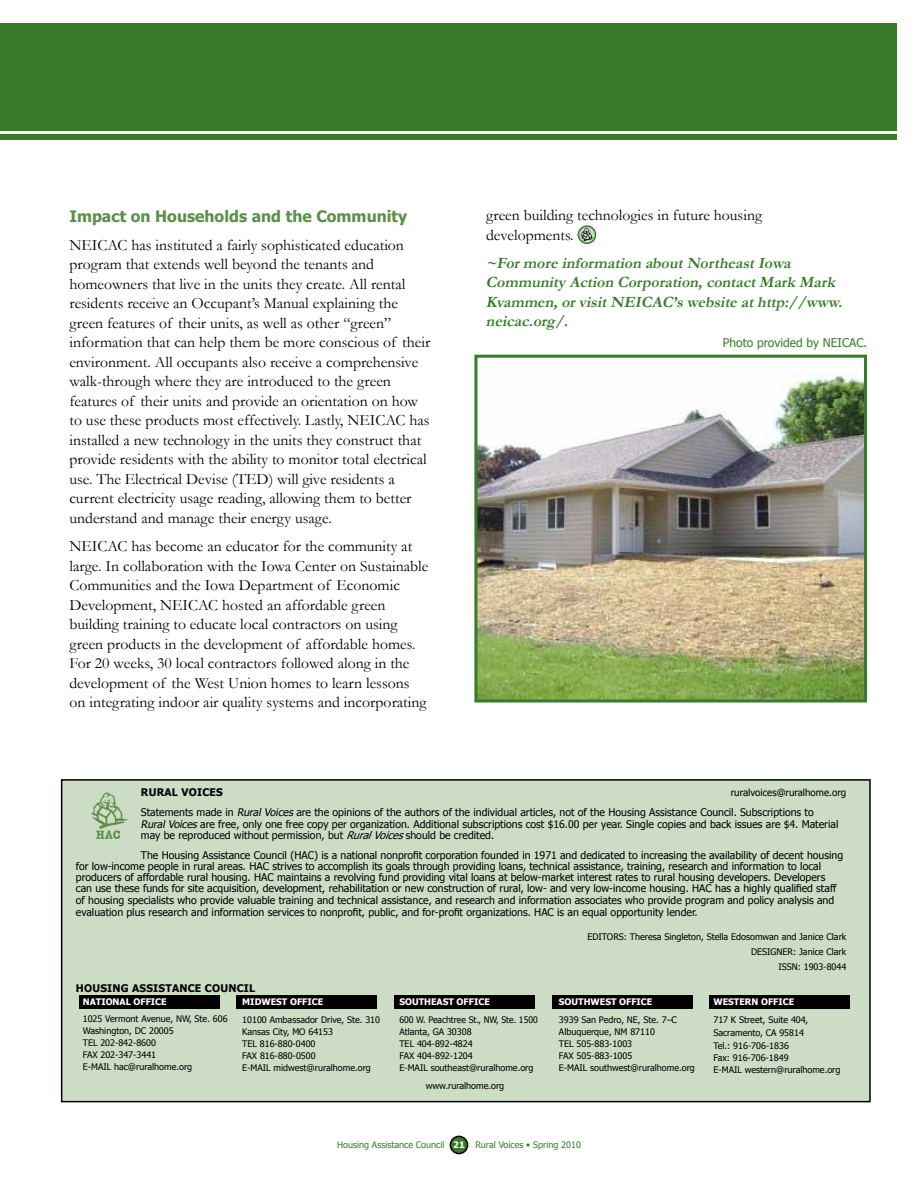
<style>
.page{position:relative;width:918px;height:1188px;background:#fff}
.page>*{position:absolute;margin:0;border:0;box-sizing:border-box;transform-origin:0 0}
.t1{font:15.75px/19.5px "Garamond";color:#000}
.t2{font:italic 700 15.75px/19.5px "Garamond";color:#387c2b}
.t3{font:700 15.75px "Tahoma";color:#5c8f48}
.t4{font:12px "Tahoma";color:#387c2b}
.t5{font:10.5px/11.2px "Tahoma";color:#000}
.t6{font:700 10.5px "Tahoma";color:#000}
.t7{font:9.75px "Tahoma";color:#000}
.t8{font:9px/12px "Tahoma";color:#000}
.t9{font:9px/12px "Tahoma";color:#000;scale:.96 1}
.t10{font:700 9px "Tahoma";color:#fff}
.t11{font:9px "Tahoma";color:#387c2b}
.s1{font-style:italic}
.s2{font-weight:700;color:#fff}
</style>
<div class="page">
<div style="left:450px;top:1136px;width:18px;height:18px;background:#387c2b;border-radius:50%"></div>
<div style="left:450px;top:1136px;width:18px;height:18px;border:2px solid #000;border-radius:50%"></div>
<div style="left:0;top:23px;width:896px;height:108px;background:#387c2b"></div>
<div style="left:0;top:134px;width:896px;height:6px;background:#387c2b"></div>
<div style="left:62px;top:780px;width:808px;height:322px;background:#ccdcc5"></div>
<div style="left:61px;top:779px;width:810px;height:323px;border:2px solid #000"></div>
<img style="left:91px;top:792px;width:37px;height:47px">
<div style="left:79px;top:995px;width:141px;height:14px;background:#000"></div>
<div style="left:237px;top:995px;width:140px;height:14px;background:#000"></div>
<div style="left:394px;top:995px;width:141px;height:14px;background:#000"></div>
<div style="left:552px;top:995px;width:140px;height:14px;background:#000"></div>
<div style="left:709px;top:995px;width:141px;height:14px;background:#000"></div>
<img style="left:478px;top:372px;width:385px;height:327px">
<div style="left:474px;top:355px;width:393px;height:348px;border:3px solid #387c2b"></div>
<img style="left:581px;top:228px;width:12px;height:13px">
<div style="left:578px;top:225px;width:18px;height:19px;border:2px solid #387c2b;border-radius:50%"></div>
<p class="t3" style="left:69px;top:205px;width:339px">IMPACT ON HOUSEHOLDS AND THE COMMUNITY</p>
<p class="t1" style="left:69px;top:235px;width:362px">NEICAC has instituted a fairly sophisticated education program that extends well beyond the tenants and homeowners that live in the units they create. All rental residents receive an Occupant’s Manual explaining the green features of their units, as well as other “green” information that can help them be more conscious of their environment. All occupants also receive a comprehensive walk-through where they are introduced to the green features of their units and provide an orientation on how to use these products most effectively. Lastly, NEICAC has installed a new technology in the units they construct that provide residents with the ability to monitor total electrical use. The Electrical Devise (TED) will give residents a current electricity usage reading, allowing them to better understand and manage their energy usage.</p>
<p class="t1" style="left:69px;top:536px;width:360px">NEICAC has become an educator for the community at large. In collaboration with the Iowa Center on Sustainable Communities and the Iowa Department of Economic Development, NEICAC hosted an affordable green building training to educate local contractors on using green products in the development of affordable homes.<br>For 20 weeks, 30 local contractors followed along in the development of the West Union homes to learn lessons on integrating indoor air quality systems and incorporating</p>
<p class="t1" style="left:486px;top:205px;width:278px">green building technologies in future housing developments.</p>
<p class="t2" style="left:486px;top:253px;width:362px">~Formore information aboutNortheastIowa Community Action Corporation,contactMark Mark Kvammen,orvisitNEICAC’swebsite athttp://www. neicac.org/.</p>
<p class="t4" style="left:723px;top:334px;width:146px">Photo provided by NEICAC.</p>
<p class="t6" style="left:141px;top:785px;width:16px">RURAL</p>
<p class="t6" style="left:181px;top:785px;width:8px">VOICES</p>
<p class="t7" style="left:731px;top:786px;width:117px">ruralvoices@ruralhome.org</p>
<p class="t5" style="left:141px;top:806px;width:699px">Statements made in <span class="s1">Rural Voices</span>are the opinions of the authors of the individual articles, not of the Housing Assistance Council. Subscriptions to<br><span class="s1">Rural Voices</span> are free, only one free copy per organization. Additional subscriptions cost $16.00 per year. Single copies and back issues are $4. Material may be reproduced without permission, but <span class="s1">RuralVoices</span>should be credited.</p>
<p class="t5" style="left:76px;top:849px;width:769px;text-indent:65px">The Housing Assistance Council (HAC) is a national nonprofit corporation founded in 1971 and dedicated to increasing the availability of decent housing for low-income people in rural areas. HAC strives to accomplish its goals through providing loans, technical assistance, training, research and information to local producers of affordable rural housing. HAC maintains a revolving fund providing vital loans at below-market interest rates to rural housing developers. Developers can use these funds for site acquisition, development, rehabilitation or new construction of rural, low- and very low-income housing. HAC has a highly qualified staff of housing specialists who provide valuable training and technical assistance, and research and information associates who provide program and policy analysis and</p>
<p class="t5" style="left:76px;top:906px;width:623px">evaluation plus research and information services to nonprofit, public, and for-profit organizations. HAC is an equal opportunity lender.</p>
<p class="t8" style="left:587px;top:929px;width:260px;line-height:15px;text-align:right">Editors: Theresa Singleton, Stella Edosomwan and Janice Clark<br>DESIGNER: Janice Clark<br>ISSN: 1903-8044</p>
<p class="t6" style="left:76px;top:981px;width:17px">HOUSING</p>
<p class="t6" style="left:132px;top:981px;width:8px">ASSISTANCE</p>
<p class="t6" style="left:205px;top:981px;width:9px">COUNCIL</p>
<p class="t10" style="left:83px;top:995px;width:7px">NATIONAL</p>
<p class="t10" style="left:134px;top:995px;width:7px">OFFICE</p>
<p class="t8" style="left:83px;top:1012px;width:146px">1025 Vermont Avenue, NW, Ste. 606<br>Washington, DC 20005<br>tel 202-842-8600<br>fax 202-347-3441<br>e-mail hac@ruralhome.org</p>
<p class="t10" style="left:242px;top:995px;width:8px">MIDWEST</p>
<p class="t10" style="left:290px;top:995px;width:7px">OFFICE</p>
<p class="t8" style="left:242px;top:1013px;width:139px">10100 Ambassador Drive, Ste. 310<br>Kansas City, MO 64153<br>tel 816-880-0400<br>fax 816-880-0500<br>e-mail midwest@ruralhome.org</p>
<p class="t10" style="left:399px;top:995px;width:8px">SOUTHEAST</p>
<p class="t10" style="left:457px;top:995px;width:7px">OFFICE</p>
<p class="t9" style="left:399px;top:1013px;width:146px">600 W. Peachtree St., NW, Ste. 1500<br>Atlanta, GA 30308<br>tel 404-892-4824<br>fax 404-892-1204<br>e-mail southeast@ruralhome.org</p>
<p class="t8" style="left:426px;top:1079px;width:80px">www.ruralhome.org</p>
<p class="t10" style="left:559px;top:995px;width:8px">SOUTHWEST</p>
<p class="t10" style="left:619px;top:995px;width:7px">OFFICE</p>
<p class="t8" style="left:559px;top:1013px;width:137px">3939 San Pedro, NE, Ste. 7–C<br>Albuquerque, NM 87110<br>tel 505-883-1003<br>fax 505-883-1005<br>e-mail southwest@ruralhome.org</p>
<p class="t10" style="left:713px;top:995px;width:16px">WESTERN</p>
<p class="t10" style="left:761px;top:995px;width:7px">OFFICE</p>
<p class="t8" style="left:713px;top:1012px;width:96px;line-height:13.2px">717 K Street, Suite 404,<br>Sacramento, CA 95814<br>Tel.: 916-706-1836</p>
<p class="t8" style="left:713px;top:1051px;width:129px">Fax: 916-706-1849<br>e-mail western@ruralhome.org</p>
<p class="t11" style="left:337px;top:1139px;width:245px">Housing Assistance Council <span class="s2">21</span> Rural Voices • Spring 2010</p>
</div>
